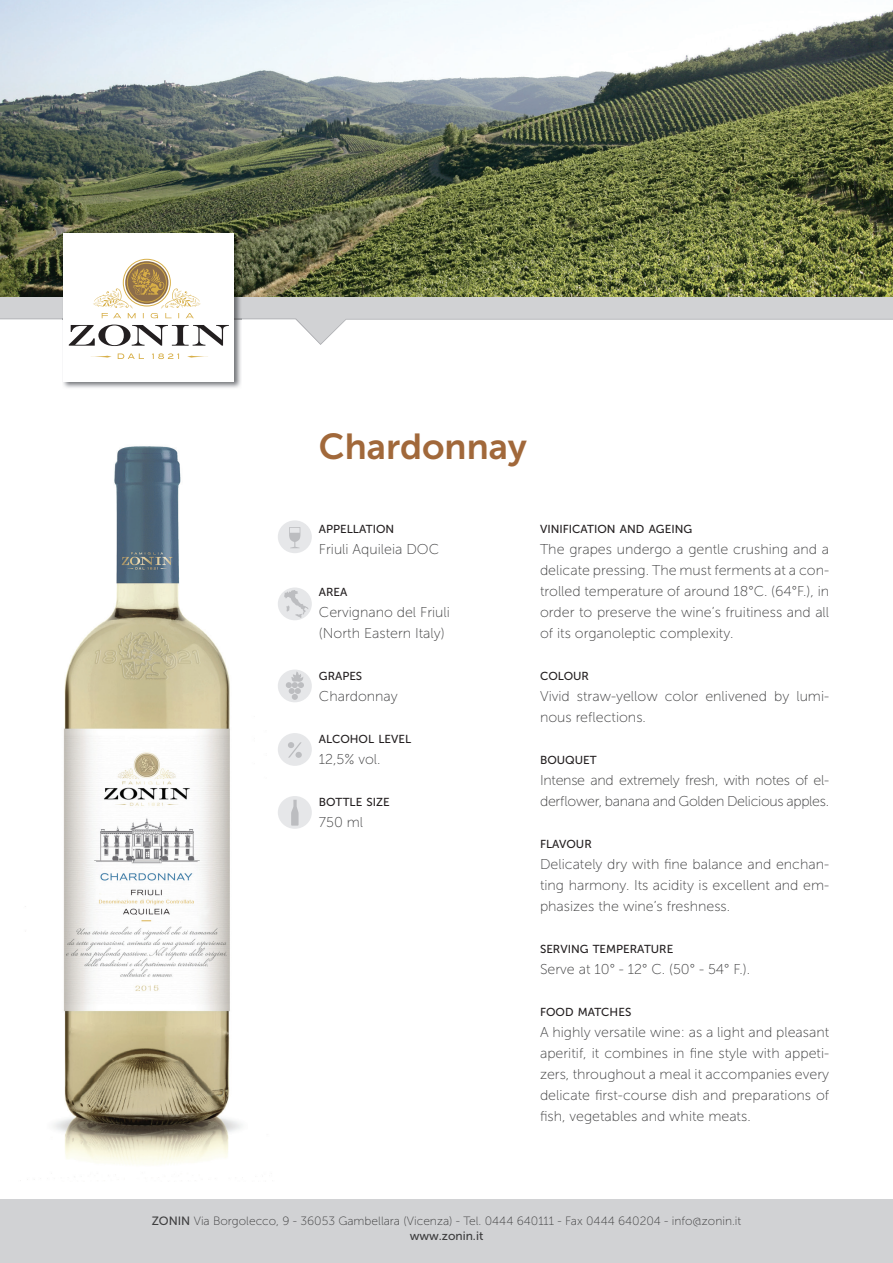
<style>
.page{position:relative;width:893px;height:1263px;background:#fff}
.page>*{position:absolute;margin:0;border:0;box-sizing:border-box;transform-origin:0 0}
.t1{font:36px "Museo Sans 700";color:#a1683a}
.t2{font:14.25px/21px "Museo Sans 100";color:#3e3e3f;text-align:justify}
.t3{font:14.25px/21px "Museo Sans 100";letter-spacing:-.02em;color:#3e3e3f}
.t4{font:12px "Museo Sans 100";color:#3e3e3f}
.t5{font:12px "Museo Sans 500";color:#3e3e3f}
.t6{font:11.55px "Museo Sans 500";color:#231f20}
.s1{font-family:"Museo Sans 500"}
</style>
<div class="page">
<img style="left:0;top:0;width:893px;height:259px">
<div style="left:0;top:1199px;width:893px;height:64px;background:#d1d2d4"></div>
<img style="left:62px;top:231px;width:180px;height:157px">
<div style="left:64px;top:233px;width:170px;height:149px;background:#fff"></div>
<svg style="left:91px;top:353px;width:117px;height:6px"></svg>
<svg style="left:0;top:259px;width:893px;height:87px"></svg>
<img style="left:20px;top:446px;width:223px;height:735px">
<div style="left:278px;top:520px;width:34px;height:33px;background:#e6e7e9;border-radius:50%"></div>
<svg style="left:289px;top:527px;width:11px;height:21px"></svg>
<div style="left:278px;top:587px;width:34px;height:33px;background:#e6e7e9;border-radius:50%"></div>
<svg style="left:284px;top:590px;width:24px;height:28px"></svg>
<div style="left:278px;top:669px;width:34px;height:33px;background:#e6e7e9;border-radius:50%"></div>
<svg style="left:286px;top:671px;width:18px;height:29px"></svg>
<div style="left:278px;top:733px;width:34px;height:33px;background:#e6e7e9;border-radius:50%"></div>
<svg style="left:288px;top:742px;width:14px;height:16px"></svg>
<div style="left:278px;top:796px;width:34px;height:33px;background:#e6e7e9;border-radius:50%"></div>
<svg style="left:291px;top:800px;width:8px;height:26px"></svg>
<h1 class="t1" style="left:319px;top:427px;width:209px">Chardonnay</h1>
<p class="t6" style="left:319px;top:522px;width:77px">APPELLATION</p>
<p class="t2" style="left:319px;top:538px;width:122px">Friuli Aquileia DOC</p>
<p class="t6" style="left:319px;top:585px;width:30px">AREA</p>
<p class="t2" style="left:319px;top:601px;width:133px">Cervignano del Friuli (North Eastern Italy)</p>
<p class="t6" style="left:319px;top:669px;width:45px">GRAPES</p>
<p class="t2" style="left:319px;top:685px;width:80px">Chardonnay</p>
<p class="t6" style="left:319px;top:732px;width:94px">ALCOHOL LEVEL</p>
<p class="t2" style="left:319px;top:748px;width:63px">12,5% vol.</p>
<p class="t6" style="left:319px;top:795px;width:72px">BOTTLE SIZE</p>
<p class="t2" style="left:319px;top:811px;width:46px">750 ml</p>
<p class="t6" style="left:540px;top:522px;width:154px">VINIFICATION AND AGEING</p>
<p class="t2" style="left:540px;top:538px;width:291px">The grapes undergo a gentle crushing and a delicate pressing. The must ferments at a con&shy;trolled temperature of around 18°C. (64°F.), in order to preserve the wine’s fruitiness and all of its organoleptic complexity.</p>
<p class="t6" style="left:540px;top:669px;width:50px">COLOUR</p>
<p class="t2" style="left:540px;top:685px;width:291px">Vivid straw-yellow color enlivened by lumi&shy;nous reflections.</p>
<p class="t6" style="left:540px;top:753px;width:58px">BOUQUET</p>
<p class="t3" style="left:540px;top:769px;width:291px">Intense and extremely fresh, with notes of el&shy;derflower, banana and Golden Delicious apples.</p>
<p class="t6" style="left:540px;top:837px;width:53px">FLAVOUR</p>
<p class="t2" style="left:540px;top:853px;width:291px">Delicately dry with fine balance and enchan&shy;ting harmony. Its acidity is excellent and em&shy;phasizes the wine’s freshness.</p>
<p class="t6" style="left:540px;top:942px;width:135px">SERVING TEMPERATURE</p>
<p class="t2" style="left:540px;top:958px;width:212px">Serve at 10° - 12° C. (50° - 54° F.).</p>
<p class="t6" style="left:540px;top:1005px;width:93px">FOOD MATCHES</p>
<p class="t2" style="left:540px;top:1021px;width:291px">A highly versatile wine: as a light and pleasant aperitif, it combines in fine style with appeti&shy;zers, throughout a meal it accompanies every delicate first-course dish and preparations of fish, vegetables and white meats.</p>
<p class="t4" style="left:152px;top:1215px;width:591px"><span class="s1">ZONIN</span> Via Borgolecco, 9 - 36053 Gambellara (Vicenza) - Tel. 0444 640111 - Fax 0444 640204 - info@zonin.it</p>
<p class="t5" style="left:410px;top:1229px;width:75px">www.zonin.it</p>
</div>
